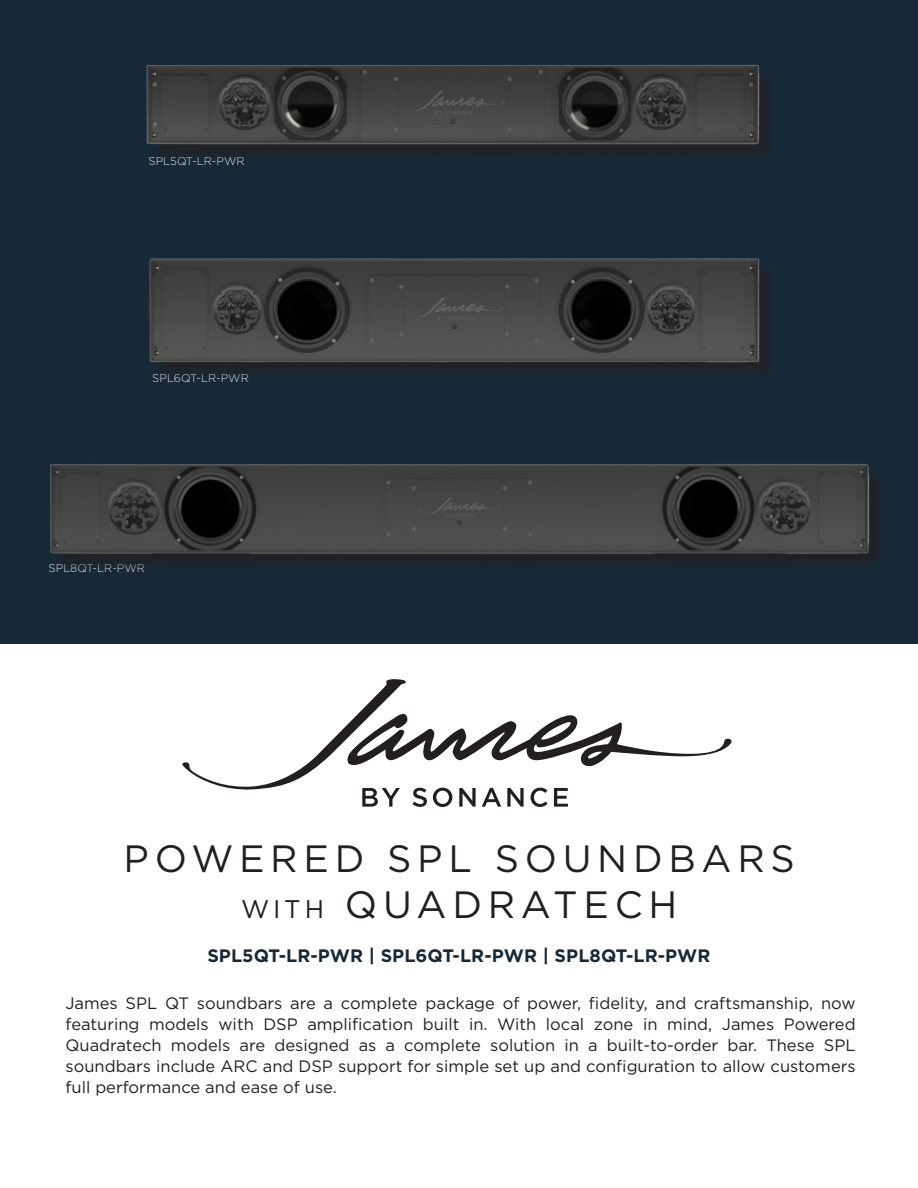
<style>
.page{position:relative;width:918px;height:1188px;background:#fff}
.page>*{position:absolute;margin:0;border:0;box-sizing:border-box;transform-origin:0 0}
.t1{font:37.95px "Gotham";letter-spacing:.15em;color:#231f20}
.t2{font:700 18px "Gotham";letter-spacing:.005em;color:#172938}
.t3{font:16.5px/21px "Gotham";color:#231f20;text-align:justify}
.t4{font:300 11.25px "Gotham";color:#e2e4e2}
.s1{font-size:25.5px}
</style>
<div class="page">
<div style="left:0;top:0;width:918px;height:644px;background:#172938"></div>
<svg style="left:182px;top:679px;width:550px;height:128px"></svg>
<img style="left:50px;top:464px;width:828px;height:100px">
<img style="left:149px;top:258px;width:620px;height:114px">
<img style="left:146px;top:65px;width:623px;height:89px">
<p class="t4" style="left:148px;top:155px;width:98px">SPL5QT-LR-PWR</p>
<p class="t4" style="left:152px;top:372px;width:98px">SPL6QT-LR-PWR</p>
<p class="t4" style="left:49px;top:562px;width:98px">SPL8QT-LR-PWR</p>
<p class="t1" style="left:124px;top:838px;width:673px">POWERED SPL SOUNDBARS</p>
<p class="t1" style="left:241px;top:883px;width:438px"><span class="s1">WITH</span> QUADRATECH</p>
<p class="t2" style="left:207px;top:945px;width:505px">SPL5QT-LR-PWR | SPL6QT-LR-PWR | SPL8QT-LR-PWR</p>
<p class="t3" style="left:66px;top:992px;width:792px">James SPL QT soundbars are a complete package of power, fidelity, and craftsmanship, now featuring models with DSP amplification built in. With local zone in mind, James Powered Quadratech models are designed as a complete solution in a built-to-order bar. These SPL soundbars include ARC and DSP support for simple set up and configuration to allow customers full performance and ease of use.</p>
</div>
